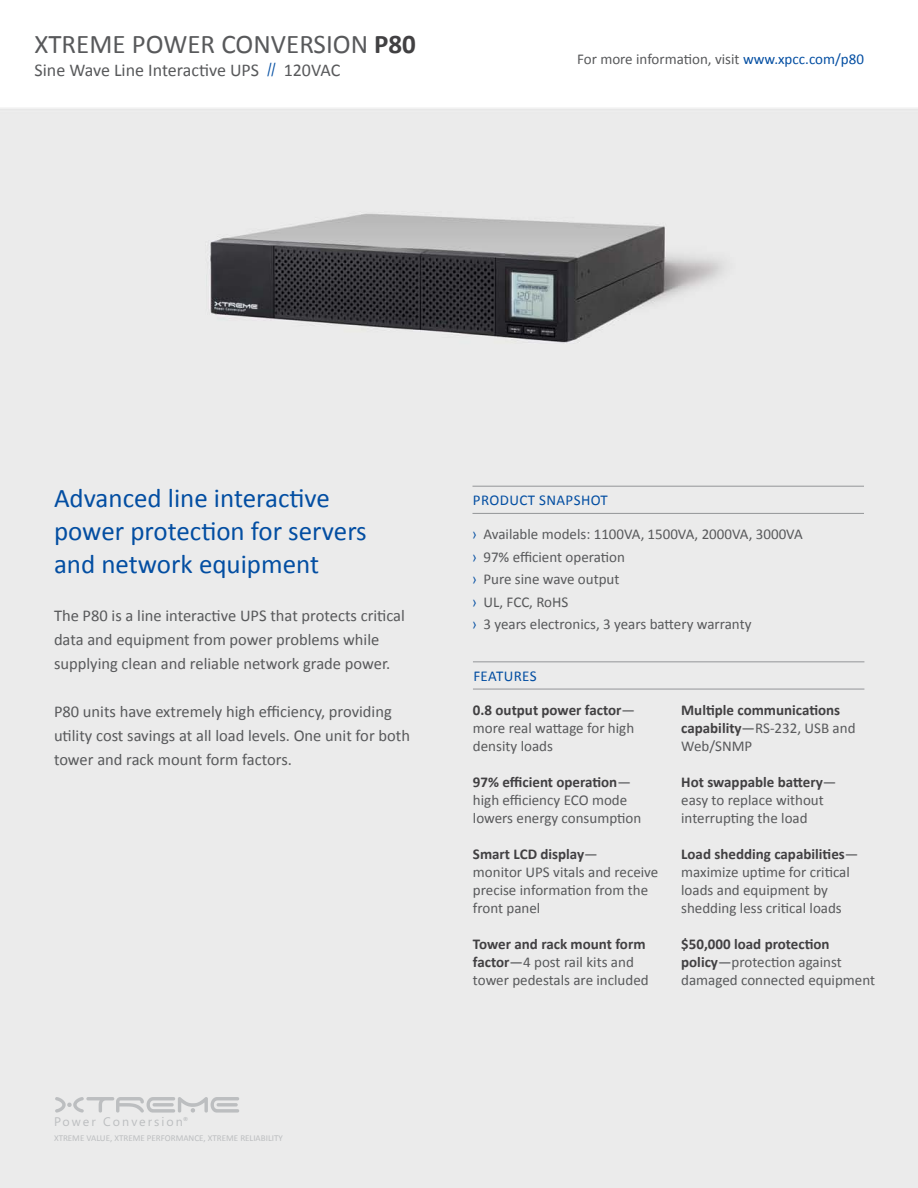
<style>
.page{position:relative;width:918px;height:1188px;background:#fff}
.page>*{position:absolute;margin:0;border:0;box-sizing:border-box;transform-origin:0 0}
.t1{font:27px/33px "Calibri";color:#034ea2}
.t2{font:27px "Calibri";color:#58595b}
.t3{font:18px "Calibri";color:#58595b}
.t4{font:16.5px/24px "Calibri";color:#58595b}
.t5{font:15px/18px "Calibri";color:#58595b}
.t6{font:700 15px/18px "Calibri";color:#414042}
.t7{font:15px "Calibri";letter-spacing:.025em;color:#034ea2}
.t8{font:12.45px "Segoe UI";letter-spacing:.16em;color:#bcbec0}
.t9{font:9px "Calibri";color:#bcbec0}
.s1{font-weight:700;color:#414042}
.s2{font-family:"Arial Narrow";color:#034ea2}
.s3{color:#034ea2}
.s4{font-weight:400;color:#58595b}
</style>
<div class="page">
<div style="left:0;top:108px;width:918px;height:1080px;background:#ebebeb"></div>
<svg style="left:55px;top:1097px;width:184px;height:16px;background:#d6d7d8"></svg>
<hr style="left:472px;top:486px;width:392px;height:1px;background:#939598">
<hr style="left:472px;top:513px;width:392px;height:1px;background:#939598">
<hr style="left:473px;top:662px;width:391px;height:1px;background:#939598">
<hr style="left:473px;top:689px;width:391px;height:1px;background:#939598">
<h1 class="t2" style="left:34px;top:28px;width:383px">XTREME POWER CONVERSION <span class="s1">P80</span></h1>
<p class="t3" style="left:34px;top:59px;width:307px">Sine Wave Line Interactive UPS <span class="s2">//</span> 120VAC</p>
<p class="t5" style="left:577px;top:49px;width:288px">For more information, visit <span class="s3">www.xpcc.com/p80</span></p>
<h1 class="t1" style="left:54px;top:480px;width:314px">Advanced line interactive power protection for servers and network equipment</h1>
<p class="t4" style="left:54px;top:603px;width:352px">The P80 is a line interactive UPS that protects critical data and equipment from power problems while supplying clean and reliable network grade power.</p>
<p class="t4" style="left:54px;top:699px;width:358px">P80 units have extremely high efficiency, providing utility cost savings at all load levels. One unit for both tower and rack mount form factors.</p>
<p class="t8" style="left:54px;top:1113px;width:136px">Power Conversion<sup>®</sup></p>
<p class="t9" style="left:54px;top:1133px;width:230px">XTREME VALUE, XTREME PERFORMANCE, XTREME RELIABILITY</p>
<p class="t7" style="left:473px;top:491px;width:136px">PRODUCT SNAPSHOT</p>
<p class="t5" style="left:472px;top:522px;width:332px;line-height:22.5px"><span class="s2">›</span> Available models: 1100VA, 1500VA, 2000VA, 3000VA <span class="s2">›</span> 97% efficient operation<br><span class="s2">›</span> Pure sine wave output<br><span class="s2">›</span> UL, FCC, RoHS<br><span class="s2">›</span> 3 years electronics, 3 years battery warranty</p>
<p class="t7" style="left:473px;top:667px;width:65px">FEATURES</p>
<p class="t5" style="left:473px;top:701px;width:164px;text-align:justify"><span class="s1">0.8 output power factor</span>— more real wattage for high density loads</p>
<p class="t5" style="left:473px;top:773px;width:170px"><span class="s1">97% efficient operation</span>— high efficiency ECO mode lowers energy consumption</p>
<p class="t5" style="left:473px;top:845px;width:187px"><span class="s1">Smart LCD display</span>—<br>monitor UPS vitals and receive precise information from the front panel</p>
<p class="t5" style="left:473px;top:935px;width:177px"><span class="s1">Tower and rack mount form factor</span>—4 post rail kits and tower pedestals are included</p>
<p class="t6" style="left:681px;top:701px;width:176px">Multiple communications capability<span class="s4">—RS-232, USB and<br>Web/SNMP</span></p>
<p class="t5" style="left:681px;top:773px;width:157px"><span class="s1">Hot swappable battery</span>— easy to replace without interrupting the load</p>
<p class="t5" style="left:681px;top:845px;width:179px"><span class="s1">Load shedding capabilities</span>— maximize uptime for critical loads and equipment by shedding less critical loads</p>
<p class="t5" style="left:681px;top:935px;width:195px"><span class="s1">$50,000 load protection policy</span>—protection against damaged connected equipment</p>
</div>
